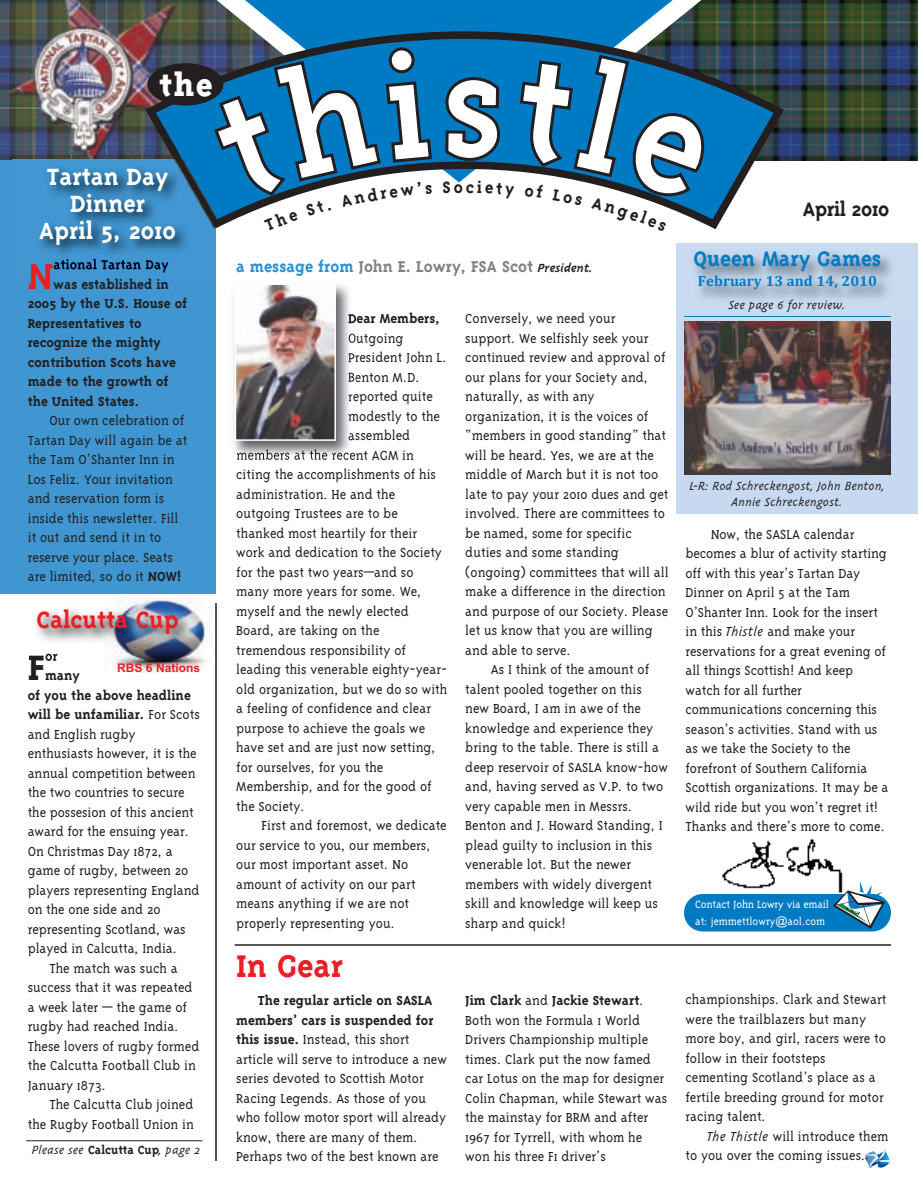
<style>
.page{position:relative;width:918px;height:1188px;background:#fff}
.page>*{position:absolute;margin:0;border:0;box-sizing:border-box;transform-origin:0 0}
.t1{font:700 40.95px "Triplex Serif";color:#231f20}
.t2{font:700 40.95px "Triplex Serif";color:#ee1d23}
.t3{font:700 36px "Triplex Serif";color:#ee1d23}
.t4{font:800 35.55px "Triplex Serif";color:#fff}
.t5{font:700 27px/27px "Triplex Serif";color:#fff;text-align:center}
.t6{font:700 27px "Triplex Serif";color:#ee1d23}
.t7{font:700 24px "Triplex Serif";color:#007bc3}
.t8{font:700 22.5px "Triplex Serif";letter-spacing:-.02em;color:#231f20}
.t9{font:700 18px "Triplex Serif";color:#808285}
.t10{font:300 15px/19.5px "Triplex Serif";color:#231f20}
.t11{font:700 15px/19.5px "Triplex Serif";color:#231f20}
.t12{font:700 15px "Cambria";color:#007bc3}
.t13{font:italic 300 13.5px/16.2px "Triplex";color:#231f20;text-align:center}
.t14{font:300 12px/16.5px "Triplex Serif";letter-spacing:-.01em;color:#fff}
.t15{font:700 12px "Arial";color:#ee1d23}
.s1{font-weight:700}
.s2{font-family:"Triplex Serif";font-weight:700;font-style:normal}
.s3{color:#2c90cf}
.s4{font-family:"Triplex";font-style:italic;font-size:13.5px;color:#231f20}
.s5{font-family:"Triplex";font-style:italic}
.s6{font-family:"Arial";font-weight:400}
</style>
<div class="page">
<img style="left:750px;top:0;width:168px;height:160px">
<div style="left:684px;top:894px;width:207px;height:38px;background:#007bc3;border-radius:19px"></div>
<div style="left:0;top:94px;width:216px;height:500px;background:#3f96d1"></div>
<img style="left:0;top:0;width:177px;height:159px">
<svg style="left:676px;top:243px;width:242px;height:271px;background:#c0d2e8"></svg>
<img style="left:233px;top:285px;width:122px;height:175px">
<svg style="left:348px;top:313px;width:7px;height:12px"></svg>
<svg style="left:349px;top:333px;width:6px;height:11px"></svg>
<svg style="left:349px;top:352px;width:6px;height:11px"></svg>
<svg style="left:349px;top:373px;width:6px;height:9px"></svg>
<svg style="left:348px;top:393px;width:7px;height:10px"></svg>
<svg style="left:348px;top:412px;width:7px;height:10px"></svg>
<svg style="left:349px;top:432px;width:6px;height:8px"></svg>
<img style="left:237px;top:449px;width:90px;height:11px">
<img style="left:238px;top:287px;width:95px;height:151px">
<div style="left:235px;top:284px;width:101px;height:157px;border:2px solid #fff"></div>
<svg style="left:865px;top:1151px;width:25px;height:17px"></svg>
<img style="left:146px;top:28px;width:638px;height:142px">
<div style="left:147px;top:63px;width:76px;height:43px;background:#231f20;border-radius:50%"></div>
<hr style="left:235px;top:944px;width:656px;height:2px;background:#231f20">
<img style="left:722px;top:839px;width:121px;height:50px">
<svg style="left:833px;top:881px;width:52px;height:49px"></svg>
<hr style="left:684px;top:316px;width:207px;height:1px;background:#007bc3">
<img style="left:13px;top:155px;width:173px;height:118px">
<img style="left:30px;top:264px;width:22px;height:13px">
<img style="left:54px;top:259px;width:98px;height:11px">
<img style="left:113px;top:610px;width:99px;height:62px">
<img style="left:28px;top:598px;width:181px;height:63px">
<img style="left:29px;top:654px;width:28px;height:7px">
<hr style="left:26px;top:1140px;width:176px;height:1px;background:#231f20">
<hr style="left:215px;top:603px;width:2px;height:558px;background:#231f20">
<img style="left:684px;top:321px;width:207px;height:154px">
<svg style="left:177px;top:0;width:255px;height:231px"></svg>
<svg style="left:443px;top:0;width:307px;height:230px"></svg>
<h3 class="t4" style="left:159px;top:63px;width:55px">the</h3>
<h3 class="t5" style="left:39px;top:162px;width:138px">Tartan Day<br>Dinner<br>April 5, 2010</h3>
<h1 class="t2" style="left:28px;top:251px;width:27px">N</h1>
<p class="t11" style="left:28px;top:274px;width:161px;text-indent:26px">was established in<br>2005 by the U.S. House of<br>Representatives to recognize the mighty contribution Scots have made to the growth of the United States.</p>
<p class="t10" style="left:28px;top:410px;width:161px;text-indent:22px">Our own celebration of<br>Tartan Day will again be at the Tam O’Shanter Inn in<br>Los Feliz. Your invitation and reservation form is inside this newsletter. Fill it out and send it in to reserve your place. Seats are limited, so do it <span class="s1">NOW!</span></p>
<h3 class="t6" style="left:37px;top:603px;width:144px">Calcutta Cup</h3>
<h1 class="t1" style="left:28px;top:642px;width:19px">F</h1>
<p class="t15" style="left:117px;top:661px;width:85px">RBS 6 Nations</p>
<p class="t10" style="left:28px;top:665px;width:174px;text-indent:17px"><span class="s1">many<br>of you the above headline will be unfamiliar.</span> For Scots and English rugby enthusiasts however, it is the annual competition between the two countries to secure the possesion of this ancient award for the ensuing year.<br>On Christmas Day 1872, a game of rugby, between 20 players representing England on the one side and 20 representing Scotland, was played in Calcutta, India.</p>
<p class="t10" style="left:28px;top:958px;width:173px;text-indent:22px">The match was such a success that it was repeated a week later — the game of rugby had reached India.<br>These lovers of rugby formed the Calcutta Football Club in<br>January 1873.</p>
<p class="t10" style="left:28px;top:1094px;width:168px;text-align:right">The Calcutta Club joined the Rugby Football Union in</p>
<p class="t13" style="left:32px;top:1141px;width:170px">Please see <span class="s2">Calcutta Cup</span>, page 2</p>
<h3 class="t8" style="left:803px;top:195px;width:88px">April 2010</h3>
<p class="t9" style="left:236px;top:255px;width:358px"><span class="s3">a message from</span> John E. Lowry, FSA Scot <span class="s4">President.</span></p>
<h3 class="t7" style="left:694px;top:243px;width:190px">Queen Mary Games</h3>
<p class="t12" style="left:698px;top:272px;width:181px">February 13 and 14, 2010</p>
<p class="t11" style="left:348px;top:308px;width:93px">Dear Members,</p>
<p class="t10" style="left:348px;top:328px;width:100px">Outgoing<br>President John L.<br>Benton M.D. reported quite modestly to the assembled</p>
<p class="t10" style="left:236px;top:464px;width:213px">citing the accomplishments of his administration. He and the outgoing Trustees are to be thanked most heartily for their work and dedication to the Society for the past two years—and so many more years for some. We, myself and the newly elected<br>Board, are taking on the tremendous responsibility of leading this venerable eighty-year&shy;old organization, but we do so with a feeling of confidence and clear purpose to achieve the goals we have set and are just now setting, for ourselves, for you the<br>Membership, and for the good of the Society.</p>
<p class="t10" style="left:236px;top:815px;width:212px;text-indent:25px">First and foremost, we dedicate our service to you, our members, our most important asset. No amount of activity on our part means anything if we are not properly representing you.</p>
<p class="t10" style="left:465px;top:308px;width:205px">Conversely, we need your support. We selfishly seek your continued review and approval of our plans for your Society and, naturally, as with any organization, it is the voices of “members in good standing” that will be heard. Yes, we are at the middle of March but it is not too late to pay your 2010 dues and get involved. There are committees to be named, some for specific duties and some standing (ongoing) committees that will all make a difference in the direction and purpose of our Society. Please let us know that you are willing and able to serve.</p>
<p class="t10" style="left:465px;top:659px;width:204px;text-indent:25px">As I think of the amount of talent pooled together on this new Board, I am in awe of the knowledge and experience they bring to the table. There is still a deep reservoir of SASLA know-how and, having served as V.P. to two very capable men in Messrs.<br>Benton and J. Howard Standing, I plead guilty to inclusion in this venerable lot. But the newer members with widely divergent skill and knowledge will keep us sharp and quick!</p>
<p class="t13" style="left:729px;top:297px;width:118px">See page 6 for review.</p>
<p class="t13" style="left:690px;top:477px;width:197px">L-R: Rod Schreckengost, John Benton,<br>Annie Schreckengost.</p>
<p class="t10" style="left:686px;top:524px;width:204px;text-indent:25px">Now, the SASLA calendar becomes a blur of activity starting off with this year’s Tartan Day<br>Dinner on April 5 at the Tam<br>O’Shanter Inn. Look for the insert in this <span class="s5">Thistle</span> and make your reservations for a great evening of all things Scottish! And keep watch for all further communications concerning this season’s activities. Stand with us as we take the Society to the forefront of Southern California<br>Scottish organizations. It may be a wild ride but you won’t regret it!<br>Thanks and there’s more to come.</p>
<p class="t14" style="left:695px;top:896px;width:135px">Contact John Lowry via email at: jemmettlowry<span class="s6">@</span>aol.com</p>
<h2 class="t3" style="left:236px;top:944px;width:109px">In Gear</h2>
<p class="t10" style="left:236px;top:990px;width:212px;text-indent:22px"><span class="s1">The regular article on SASLA members’ cars is suspended for this issue.</span> Instead, this short article will serve to introduce a new series devoted to Scottish Motor<br>Racing Legends. As those of you who follow motor sport will already know, there are many of them.<br>Perhaps two of the best known are</p>
<p class="t10" style="left:465px;top:990px;width:203px"><span class="s1">Jim Clark</span> and <span class="s1">Jackie Stewart</span>.<br>Both won the Formula 1 World<br>Drivers Championship multiple times. Clark put the now famed car Lotus on the map for designer<br>Colin Chapman, while Stewart was the mainstay for BRM and after<br>1967 for Tyrrell, with whom he won his three F1 driver’s</p>
<p class="t10" style="left:685px;top:989px;width:203px">championships. Clark and Stewart were the trailblazers but many more boy, and girl, racers were to follow in their footsteps cementing Scotland’s place as a fertile breeding ground for motor racing talent.</p>
<p class="t10" style="left:685px;top:1126px;width:205px;text-indent:22px"><span class="s5">The Thistle</span> will introduce them to you over the coming issues.</p>
</div>
